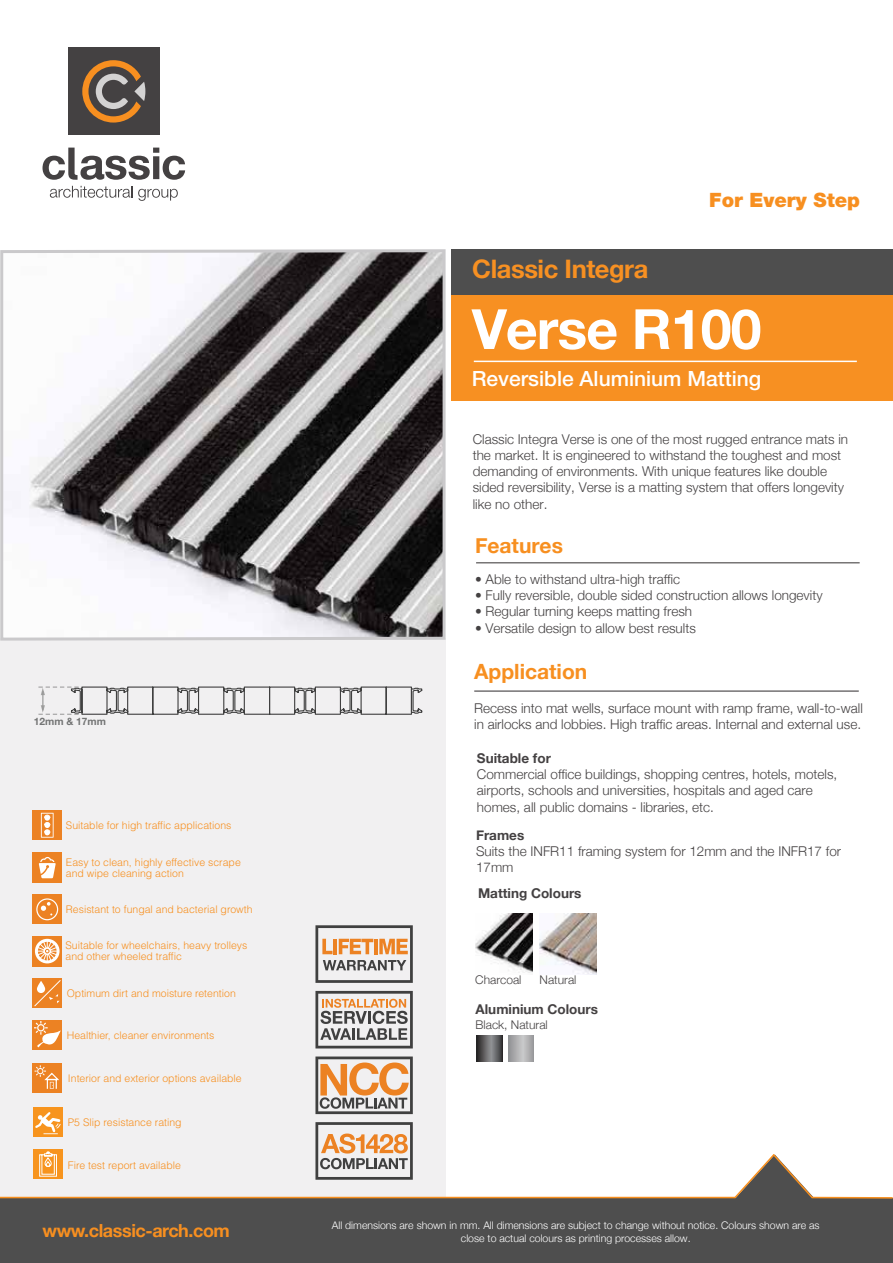
<style>
.page{position:relative;width:893px;height:1263px;background:#fff}
.page>*{position:absolute;margin:0;border:0;box-sizing:border-box;transform-origin:0 0}
.t1{font:700 55.5px "Helvetica Neue";letter-spacing:-.015em;color:#fff}
.t2{font:700 25.5px "Helvetica Neue";letter-spacing:-.015em;color:#f79022}
.t3{font:500 21px "Helvetica Neue";color:#fff}
.t4{font:700 21px "Helvetica Neue";color:#f78f20}
.t5{font:900 19.8px "Helvetica Neue LT Std";color:#f78f20}
.t6{font:700 18px "Helvetica Neue";letter-spacing:-.025em;color:#f78f20}
.t7{font:300 13.5px/16.2px "Helvetica Neue";color:#444142}
.t8{font:700 13.5px "Helvetica Neue";color:#444142}
.t9{font:300 12px "Helvetica Neue";color:#444142}
.t10{font:300 10.5px/10.5px "Helvetica LT Std";color:#f78f1e}
.t11{font:300 10.5px/12.6px "Helvetica Neue";color:#fff;text-align:center}
.t12{font:700 10.2px "Helvetica Neue";color:#737474}
</style>
<div class="page">
<div style="left:0;top:638px;width:446px;height:561px;background:#f1f0f1"></div>
<div style="left:0;top:1198px;width:893px;height:65px;background:#4e4e4e"></div>
<div style="left:68px;top:47px;width:92px;height:88px;background:#444142"></div>
<svg style="left:82px;top:60px;width:63px;height:63px"></svg>
<svg style="left:43px;top:148px;width:142px;height:53px"></svg>
<hr style="left:476px;top:562px;width:384px;height:1px;background:#444142">
<svg style="left:0;top:249px;width:446px;height:392px"></svg>
<div style="left:451px;top:249px;width:441px;height:152px;background:#f79022"></div>
<div style="left:451px;top:249px;width:441px;height:45px;background:#4e4e4e"></div>
<hr style="left:474px;top:361px;width:383px;height:1px;background:#fff">
<svg style="left:315px;top:991px;width:98px;height:57px"></svg>
<svg style="left:315px;top:925px;width:98px;height:58px"></svg>
<div style="left:32px;top:852px;width:30px;height:31px;background:#ec8223"></div>
<svg style="left:39px;top:857px;width:17px;height:21px"></svg>
<div style="left:32px;top:1020px;width:30px;height:29px;background:#ec8223"></div>
<svg style="left:34px;top:1021px;width:27px;height:26px"></svg>
<div style="left:32px;top:978px;width:30px;height:30px;background:#ec8223"></div>
<svg style="left:34px;top:980px;width:27px;height:27px"></svg>
<div style="left:32px;top:936px;width:30px;height:30px;background:#ec8223"></div>
<div style="left:35px;top:939px;width:25px;height:24px;border:3px solid #fff;border-radius:50%"></div>
<svg style="left:36px;top:939px;width:23px;height:24px"></svg>
<div style="left:32px;top:894px;width:30px;height:30px;background:#ec8223"></div>
<div style="left:36px;top:898px;width:22px;height:22px;border:1px solid #fff;border-radius:50%"></div>
<svg style="left:41px;top:902px;width:11px;height:13px"></svg>
<div style="left:32px;top:810px;width:30px;height:30px;background:#ec8223"></div>
<svg style="left:41px;top:813px;width:13px;height:25px"></svg>
<svg style="left:0;top:1056px;width:893px;height:143px"></svg>
<hr style="left:474px;top:691px;width:385px;height:1px;background:#444142">
<svg style="left:477px;top:1035px;width:25px;height:26px"></svg>
<svg style="left:508px;top:1035px;width:26px;height:26px"></svg>
<img style="left:539px;top:913px;width:58px;height:61px">
<img style="left:475px;top:913px;width:57px;height:60px">
<svg style="left:38px;top:687px;width:384px;height:28px"></svg>
<p class="t12" style="left:34px;top:715px;width:74px">12mm &amp; 17mm</p>
<p class="t10" style="left:66px;top:820px;width:167px">Suitable for high traffic applications</p>
<p class="t10" style="left:66px;top:857px;width:176px">Easy to clean, highly effective scrape and wipe cleaning action</p>
<p class="t10" style="left:66px;top:903px;width:188px">Resistant to fungal and bacterial growth</p>
<p class="t10" style="left:66px;top:940px;width:183px">Suitable for wheelchairs, heavy trolleys and other wheeled traffic</p>
<p class="t10" style="left:67px;top:988px;width:171px">Optimum dirt and moisture retention</p>
<p class="t10" style="left:67px;top:1029px;width:149px">Healthier, cleaner environments</p>
<p class="t10" style="left:68px;top:1073px;width:175px">Interior and exterior options available</p>
<p class="t10" style="left:68px;top:1117px;width:115px">P5 Slip resistance rating</p>
<p class="t10" style="left:68px;top:1160px;width:115px">Fire test report available</p>
<h3 class="t6" style="left:43px;top:1219px;width:189px">www.classic-arch.com</h3>
<h2 class="t2" style="left:472px;top:254px;width:178px">Classic Integra</h2>
<h3 class="t5" style="left:709px;top:188px;width:152px">For Every Step</h3>
<h1 class="t1" style="left:472px;top:295px;width:291px">Verse R100</h1>
<h3 class="t3" style="left:472px;top:366px;width:291px">Reversible Aluminium Matting</h3>
<p class="t7" style="left:473px;top:430px;width:377px">Classic Integra Verse is one of the most rugged entrance mats in the market. It is engineered to withstand the toughest and most demanding of environments. With unique features like double sided reversibility, Verse is a matting system that offers longevity like no other.</p>
<h3 class="t4" style="left:475px;top:532px;width:89px">Features</h3>
<p class="t7" style="left:475px;top:571px;width:207px">• Able to withstand ultra-high traffic</p>
<p class="t7" style="left:475px;top:587px;width:349px">• Fully reversible, double sided construction allows longevity</p>
<p class="t7" style="left:475px;top:603px;width:219px">• Regular turning keeps matting fresh</p>
<p class="t7" style="left:475px;top:619px;width:222px">• Versatile design to allow best results</p>
<h3 class="t4" style="left:474px;top:659px;width:115px">Application</h3>
<p class="t7" style="left:474px;top:700px;width:390px">Recess into mat wells, surface mount with ramp frame, wall-to-wall in airlocks and lobbies. High traffic areas. Internal and external use.</p>
<p class="t8" style="left:477px;top:750px;width:75px">Suitable for</p>
<p class="t7" style="left:477px;top:766px;width:362px">Commercial office buildings, shopping centres, hotels, motels, airports, schools and universities, hospitals and aged care homes, all public domains - libraries, etc.</p>
<p class="t8" style="left:476px;top:826px;width:50px">Frames</p>
<p class="t7" style="left:476px;top:842px;width:367px">Suits the INFR11 framing system for 12mm and the INFR17 for<br>17mm</p>
<p class="t8" style="left:478px;top:885px;width:105px">Matting Colours</p>
<p class="t9" style="left:475px;top:973px;width:48px">Charcoal</p>
<p class="t9" style="left:540px;top:973px;width:38px">Natural</p>
<p class="t8" style="left:476px;top:1001px;width:124px">Aluminium Colours</p>
<p class="t9" style="left:476px;top:1017px;width:74px">Black, Natural</p>
<p class="t11" style="left:332px;top:1219px;width:489px">All dimensions are shown in mm. All dimensions are subject to change without notice. Colours shown are as close to actual colours as printing processes allow.</p>
</div>
